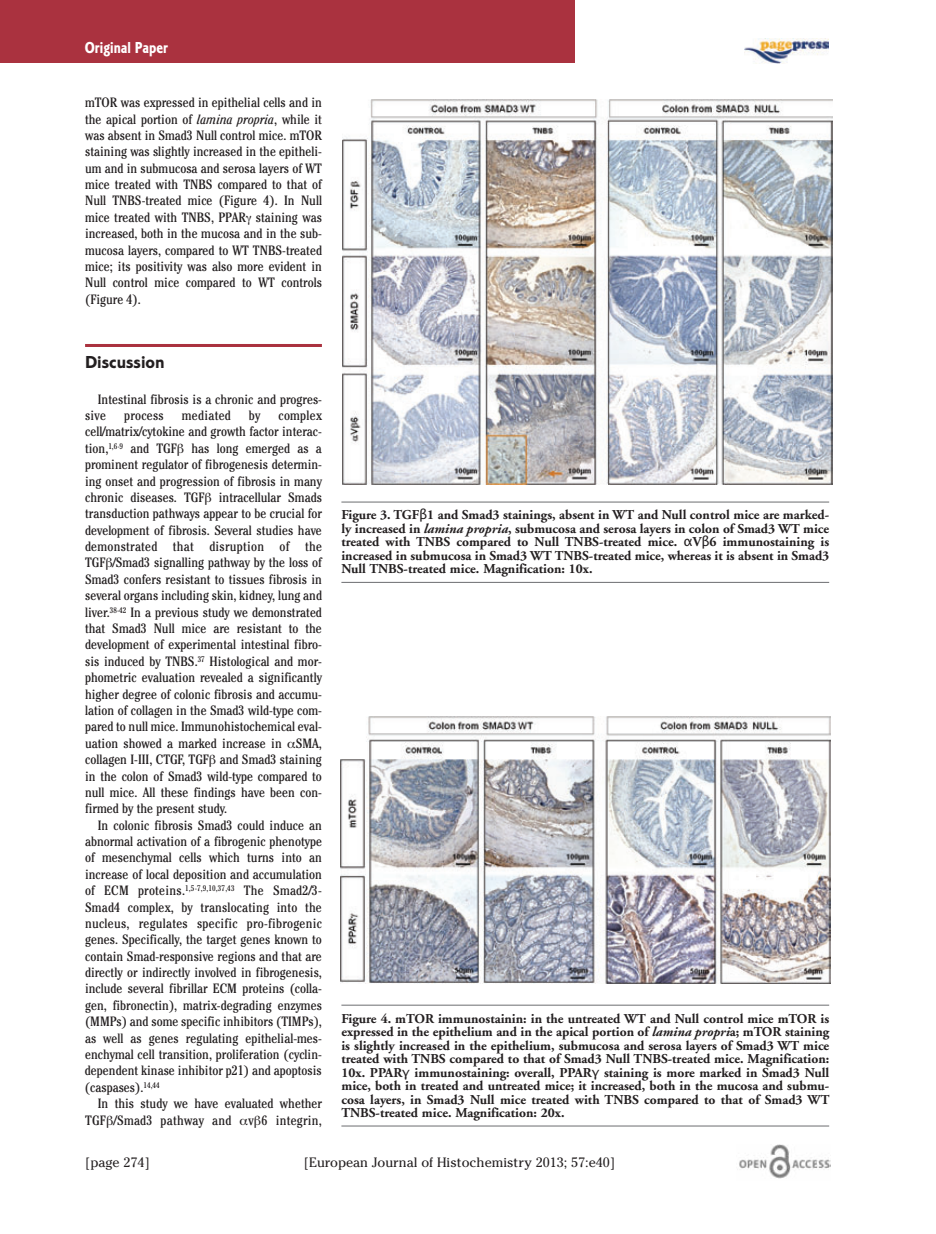
<style>
.page{position:relative;width:936px;height:1234px;background:#fff}
.page>*{position:absolute;margin:0;border:0;box-sizing:border-box;transform-origin:0 0}
.t1{font:18px "Corinthian Bold Plain";color:#231f20}
.t2{font:16.5px "Corinthian Bold Condensed Plain";color:#fff}
.t3{font:condensed 13.5px/16.4px "Cheltenham";color:#231f20;text-align:justify}
.t4{font:700 13.5px/13.5px "Adobe Garamond";color:#231f20;text-align:justify}
.t5{font:13.5px "Cheltenham";color:#231f20}
.t6{font:condensed 13.5px "Cheltenham";letter-spacing:.02em;color:#231f20}
.s1{font-style:italic}
.s2{font-family:"Lucida Grande";font-weight:400}
</style>
<div class="page">
<div style="left:0;top:0;width:574px;height:63px;background:#aa323f"></div>
<hr style="left:85px;top:344px;width:237px;height:3px;background:#aa323f">
<img style="left:739px;top:1144px;width:91px;height:35px">
<img style="left:744px;top:38px;width:84px;height:26px">
<hr style="left:341px;top:501px;width:488px;height:1px;background:#6c6d70">
<hr style="left:341px;top:582px;width:488px;height:1px;background:#6c6d70">
<img style="left:342px;top:99px;width:490px;height:385px">
<hr style="left:341px;top:1004px;width:488px;height:1px;background:#6c6d70">
<hr style="left:341px;top:1125px;width:488px;height:1px;background:#6c6d70">
<img style="left:340px;top:716px;width:490px;height:267px">
<p class="t2" style="left:85px;top:42px;width:85px">Original Paper</p>
<p class="t3" style="left:85px;top:96px;width:238px">mTOR was expressed in epithelial cells and in the apical portion of <span class="s1">lamina propria</span>, while it was absent in Smad3 Null control mice. mTOR staining was slightly increased in the epitheli&shy;um and in submucosa and serosa layers of WT mice treated with TNBS compared to that of Null TNBS-treated mice (Figure 4). In Null mice treated with TNBS, PPAR staining was increased, both in the mucosa and in the sub&shy;mucosa layers, compared to WT TNBS-treated mice; its positivity was also more evident in Null control mice compared to WT controls (Figure 4).</p>
<h1 class="t1" style="left:85px;top:356px;width:81px">Discussion</h1>
<p class="t3" style="left:85px;top:392px;width:238px;text-indent:13px">Intestinal fibrosis is a chronic and progres&shy;sive</p>
<p class="t3" style="left:85px;top:408px;width:238px;text-indent:193px">complex cell/matrix/cytokine and growth factor interac&shy;tion,<sup>1,6-9</sup> and TGF has long emerged as a prominent regulator of fibrogenesis determin&shy;ing onset and progression of fibrosis in many chronic diseases. TGF intracellular Smads transduction pathways appear to be crucial for development of fibrosis. Several studies have demonstrated that disruption of the TGF /Smad3 signalling pathway by the loss of Smad3 confers resistant to tissues fibrosis in several organs including skin, kidney, lung and liver.<sup>38-42</sup> In a previous study we demonstrated that Smad3 Null mice are resistant to the development of experimental intestinal fibro&shy;sis induced by TNBS.<sup>37</sup> Histological and mor&shy;phometric evaluation revealed a significantly higher degree of colonic fibrosis and accumu&shy;lation of collagen in the Smad3 wild-type com&shy;pared to null mice. Immunohistochemical eval&shy;uation showed a marked increase in SMA, collagen I-III, CTGF, TGF and Smad3 staining in the colon of Smad3 wild-type compared to null mice. All these findings have been con&shy;firmed by the present study.</p>
<p class="t3" style="left:85px;top:817px;width:238px;text-indent:13px">In colonic fibrosis Smad3 could induce an abnormal activation of a fibrogenic phenotype of mesenchymal cells which turns into an increase of local deposition and accumulation of ECM proteins.<sup>1,5-7,9,10,37,43</sup> The Smad2/3- Smad4 complex, by translocating into the nucleus, regulates specific pro-fibrogenic genes. Specifically, the target genes known to contain Smad-responsive regions and that are directly or indirectly involved in fibrogenesis, include several fibrillar ECM proteins (colla&shy;gen, fibronectin), matrix-degrading enzymes (MMPs) and some specific inhibitors (TIMPs), as well as genes regulating epithelial-mes&shy;enchymal cell transition, proliferation (cyclin&shy;dependent kinase inhibitor p21) and apoptosis (caspases).<sup>14,44</sup></p>
<p class="t3" style="left:85px;top:1096px;width:238px;text-indent:13px">In this study we have evaluated whether<br>TGF /Smad3 pathway and</p>
<p class="t6" style="left:124px;top:410px;width:41px">process</p>
<p class="t6" style="left:182px;top:410px;width:50px">mediated</p>
<p class="t3" style="left:249px;top:408px;width:13px">by</p>
<p class="t6" style="left:248px;top:1114px;width:75px">v 6 integrin,</p>
<p class="t4" style="left:341px;top:509px;width:489px">Figure 3. TGF<span class="s2">β</span>1 and Smad3 stainings, absent in WT and Null control mice are marked&shy;ly increased in <span class="s1">lamina propria</span>, submucosa and serosa layers in colon of Smad3 WT mice treated with TNBS compared to Null TNBS-treated mice. <span class="s2">α</span>V<span class="s2">β</span>6 immunostaining is increased in submucosa in Smad3 WT TNBS-treated mice, whereas it is absent in Smad3<br>Null TNBS-treated mice. Magnification: 10x.</p>
<p class="t4" style="left:341px;top:1012px;width:489px">Figure 4. mTOR immunostainin: in the untreated WT and Null control mice mTOR is expressed in the epithelium and in the apical portion of <span class="s1">lamina propri</span>a; mTOR staining is slightly increased in the epithelium, submucosa and serosa layers of Smad3 WT mice treated with TNBS compared to that of Smad3 Null TNBS-treated mice. Magnification:<br>10x. PPAR<span class="s2">γ</span> immunostaining: overall, PPAR<span class="s2">γ</span> staining is more marked in Smad3 Null mice, both in treated and untreated mice; it increased, both in the mucosa and submu&shy;cosa layers, in Smad3 Null mice treated with TNBS compared to that of Smad3 WT TNBS-treated mice. Magnification: 20x.</p>
<p class="t5" style="left:85px;top:1154px;width:66px">[page 274]</p>
<p class="t5" style="left:304px;top:1154px;width:313px">[European Journal of Histochemistry 2013; 57:e40]</p>
</div>
